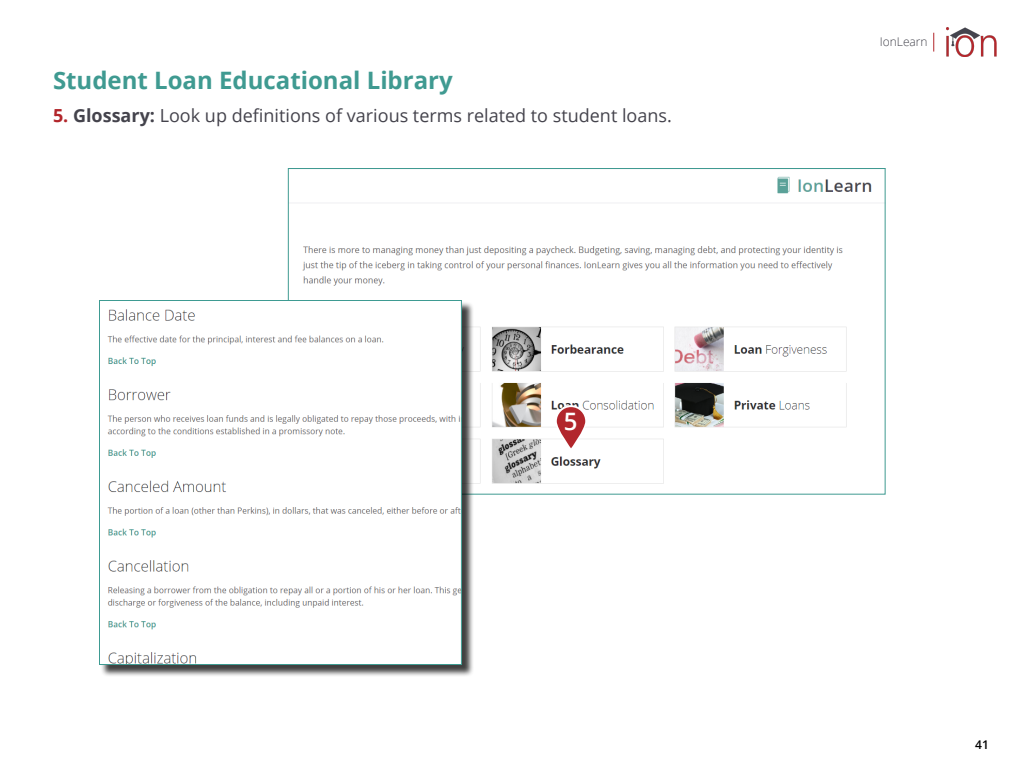
<style>
.page{position:relative;width:1024px;height:768px;background:#fff}
.page>*{position:absolute;margin:0;border:0;box-sizing:border-box;transform-origin:0 0}
.t1{font:700 24px "Open Sans";color:#3f9a91}
.Call-out_Numbers{font:600 24px "Open Sans";color:#fff}
.t2{font:18px "Open Sans";color:#44434c}
.t3{font:300 12px "Open Sans";color:#43434c}
.t4{font:600 12px "Open Sans";color:#000}
.s1{font-weight:700;color:#b2262b}
.s2{font-weight:700}
</style>
<div class="page">
<svg style="left:934px;top:33px;width:1px;height:19px"></svg>
<img style="left:946px;top:28px;width:51px;height:29px">
<img style="left:302px;top:176px;width:570px;height:308px">
<div style="left:295px;top:170px;width:105px;height:29px;background:#fff"></div>
<div style="left:100px;top:302px;width:375px;height:375px;background:#000;opacity:.75"></div>
<img style="left:101px;top:302px;width:359px;height:361px">
<div style="left:99px;top:300px;width:363px;height:365px;border:1px solid #3e9b92"></div>
<div style="left:555px;top:405px;width:32px;height:46px;background:#fff;border-radius:16px"></div>
<svg style="left:557px;top:407px;width:28px;height:41px"></svg>
<p class="t1" style="left:53px;top:64px;width:401px">Student Loan Educational Library</p>
<p class="t2" style="left:53px;top:103px;width:620px"><span class="s1">5.</span> <span class="s2">Glossary:</span> Look up definitions of various terms related to student loans.</p>
<p class="Call-out_Numbers" style="left:564px;top:405px;width:15px">5</p>
<p class="t3" style="left:880px;top:33px;width:49px">IonLearn</p>
<p class="t4" style="left:975px;top:736px;width:15px">41</p>
</div>
